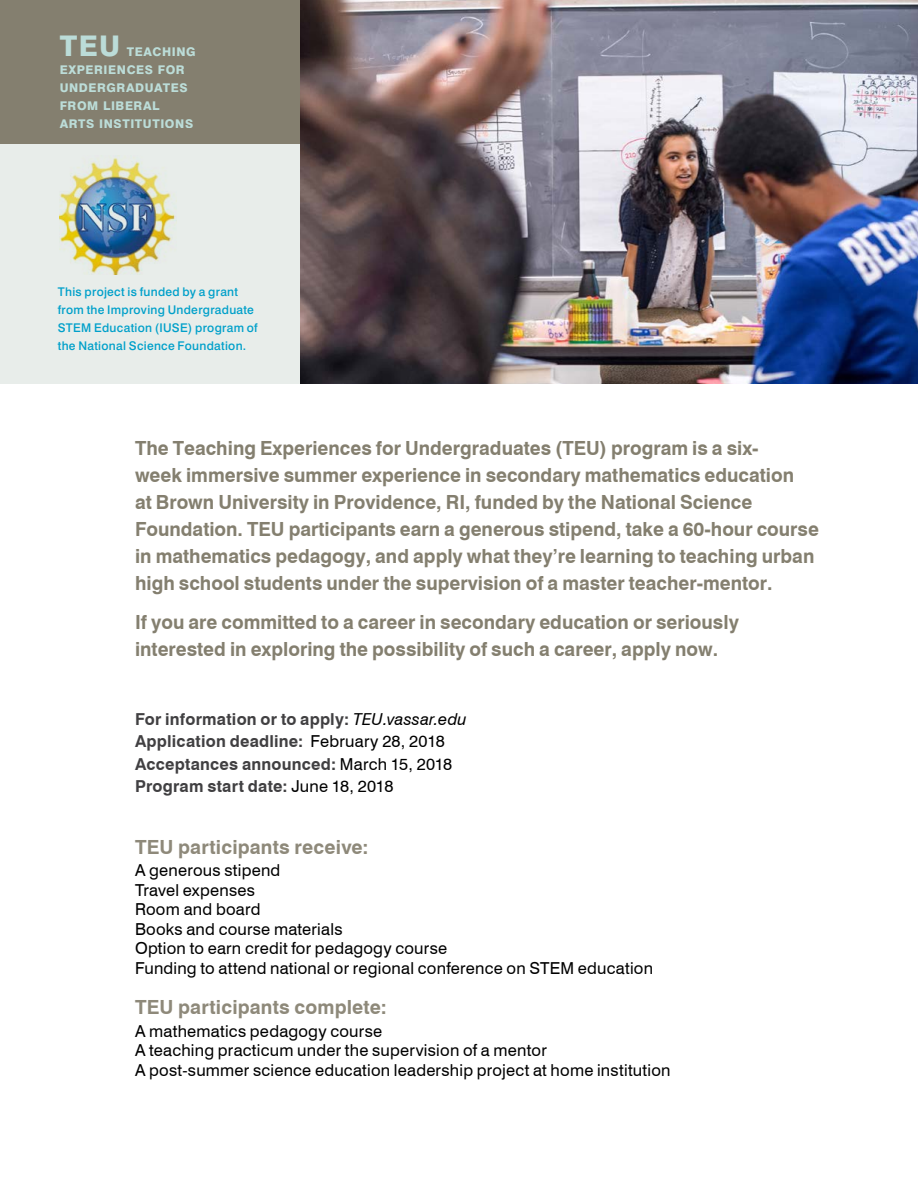
<style>
.page{position:relative;width:918px;height:1188px;background:#fff}
.page>*{position:absolute;margin:0;border:0;box-sizing:border-box;transform-origin:0 0}
.t1{font:800 28.5px "Swiss 721 BT";color:#c0e4e0}
.t2{font:700 19.5px/27px "Swiss 721 BT";color:#847f6f}
.t3{font:700 19.5px "Swiss 721 BT";letter-spacing:.01em;color:#8e897a}
.t4{font:16.5px/19.5px "Swiss 721 BT";letter-spacing:.015em;color:#000}
.t5{font:700 16.5px/22.5px "Swiss 721 BT";letter-spacing:.01em;color:#414042}
.t6{font:500 12px/18px "Swiss 721 BT";letter-spacing:.025em;color:#00a0ca}
.t7{font:800 12px/18px "Swiss 721 BT";letter-spacing:.05em;color:#c0e4e0}
.s1{font-weight:400;font-style:italic;color:#000}
.s2{font-weight:400;color:#000}
</style>
<div class="page">
<div style="left:0;top:140px;width:302px;height:244px;background:#e8edea"></div>
<div style="left:0;top:0;width:301px;height:144px;background:#847f6f"></div>
<img style="left:60px;top:155px;width:115px;height:120px">
<img style="left:301px;top:0;width:617px;height:383px">
<h1 class="t1" style="left:60px;top:28px;width:62px">TEU</h1>
<p class="t7" style="left:60px;top:42px;width:137px;text-indent:67px">TEACHING<br>EXPERIENCES FOR<br>UNDERGRADUATES<br>FROM LIBERAL<br>ARTS INSTITUTIONS</p>
<p class="t6" style="left:58px;top:282px;width:201px">This project is funded by a grant from the Improving Undergraduate STEM Education (IUSE) program of the National Science Foundation.</p>
<p class="t2" style="left:135px;top:434px;width:685px">The Teaching Experiences for Undergraduates (TEU) program is a six-<br>week immersive summer experience in secondary mathematics education<br>at Brown University in Providence, RI, funded by the National Science Foundation. TEU participants earn a generous stipend, take a 60-hour course in mathematics pedagogy, and apply what they’re learning to teaching urban high school students under the supervision of a master teacher-mentor.</p>
<p class="t2" style="left:135px;top:608px;width:605px">If you are committed to a career in secondary education or seriously interested in exploring the possibility of such a career, apply now.</p>
<p class="t5" style="left:135px;top:707px;width:333px">For information or to apply: <span class="s1">TEU.vassar.edu </span>Application deadline: <span class="s2">February 28, 2018<br></span>Acceptances announced: <span class="s2">March 15, 2018<br></span>Program start date: <span class="s2">June 18, 2018</span></p>
<p class="t3" style="left:135px;top:835px;width:235px">TEU participants receive:</p>
<p class="t4" style="left:135px;top:860px;width:520px">A generous stipend<br>Travel expenses<br>Room and board<br>Books and course materials<br>Option to earn credit for pedagogy course<br>Funding to attend national or regional conference on STEM education</p>
<p class="t3" style="left:135px;top:995px;width:253px">TEU participants complete:</p>
<p class="t4" style="left:135px;top:1021px;width:537px">A mathematics pedagogy course<br>A teaching practicum under the supervision of a mentor<br>A post-summer science education leadership project at home institution</p>
</div>
